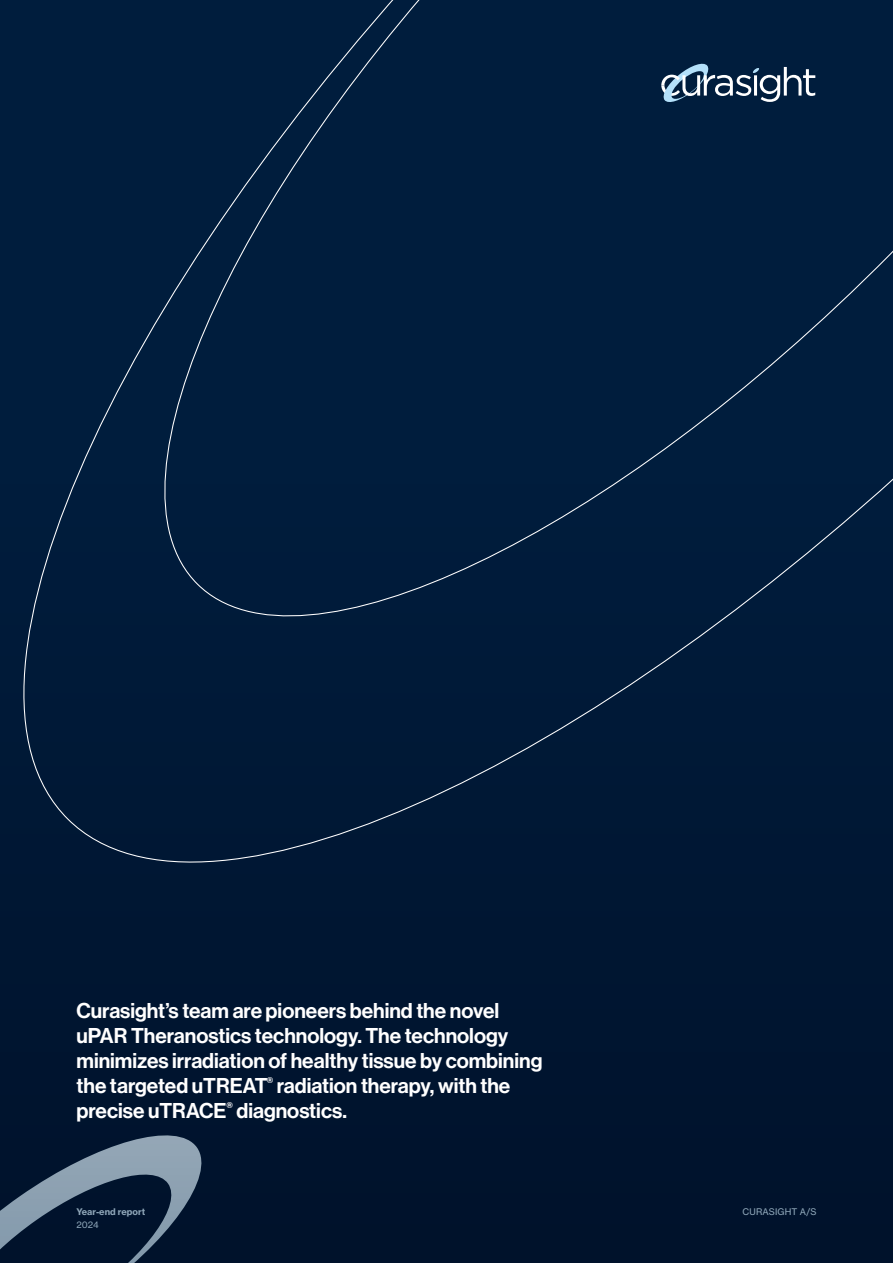
<style>
.page{position:relative;width:893px;height:1263px;background:#fff}
.page>*{position:absolute;margin:0;border:0;box-sizing:border-box;transform-origin:0 0}
.t1{font:21px/25.2px "N Haas Grotesk DS Pro 65 Md";color:#fff}
.t2{font:9px "N Haas Grotesk TX Pro 55 Rg";letter-spacing:.015em;color:#fff}
.t3{font:9px "N Haas Grotesk TX Pro 75 Bd";color:#fff}
</style>
<div class="page">
<div style="left:0;top:480px;width:893px;height:783px;background:#00142f"></div>
<div style="left:0;top:0;width:893px;height:863px;background:#001d3d"></div>
<svg style="left:661px;top:64px;width:154px;height:40px;background:#3f5871"></svg>
<p class="t1" style="left:77px;top:998px;width:467px">Curasight’s team are pioneers behind the novel uPAR Theranostics technology. The technology minimizes irradiation of healthy tissue by combining the targeted uTREAT<sup>®</sup> radiation therapy, with the precise uTRACE<sup>®</sup> diagnostics.</p>
<p class="t3" style="left:77px;top:1205px;width:70px">Year-end report</p>
<p class="t2" style="left:77px;top:1219px;width:24px">2024</p>
<p class="t2" style="left:743px;top:1206px;width:75px">CURASIGHT A/S</p>
</div>
